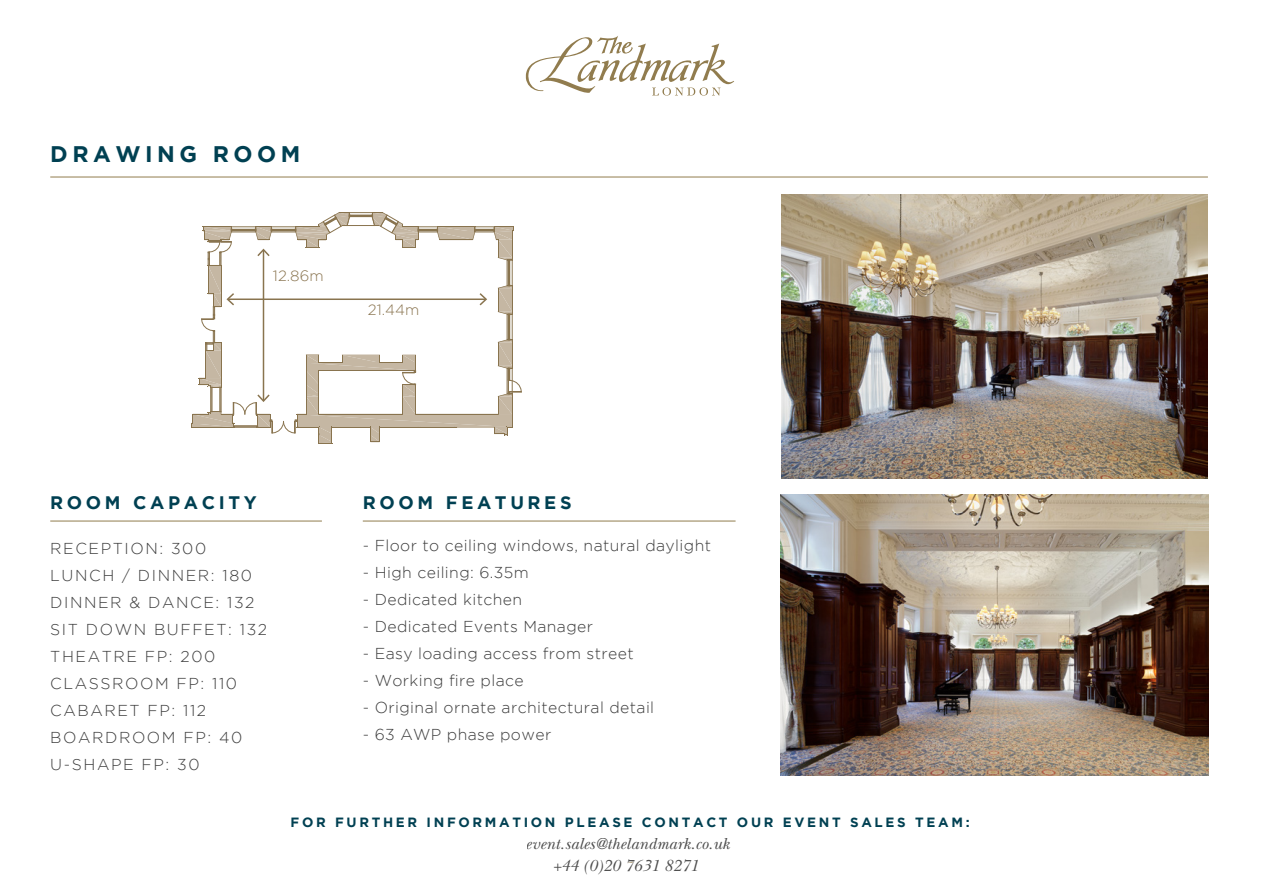
<style>
.page{position:relative;width:1263px;height:893px;background:#fff}
.page>*{position:absolute;margin:0;border:0;box-sizing:border-box;transform-origin:0 0}
.t1{font:700 22.5px "Gotham";letter-spacing:.2em;color:#004052}
.t2{font:700 18.15px "Gotham";letter-spacing:.2em;color:#004052}
.t3{font:italic 16.65px/21.8px "New Baskerville ITC Std";color:#000;text-align:center}
.t4{font:300 15.75px "Gotham";letter-spacing:.025em;color:#3b3b3b}
.t5{font:300 15.75px/27px "Gotham";letter-spacing:.1em;color:#3b3b3b}
.t6{font:300 15px "Gotham";color:#89744f}
.t7{font:700 13.35px "Gotham";letter-spacing:.2em;color:#004052}
</style>
<div class="page">
<svg style="left:526px;top:36px;width:208px;height:60px"></svg>
<hr style="left:50px;top:177px;width:1158px;height:1px;background:#917c4e">
<img style="left:782px;top:194px;width:426px;height:284px">
<img style="left:781px;top:494px;width:428px;height:282px">
<hr style="left:50px;top:521px;width:272px;height:1px;background:#917c4e">
<hr style="left:363px;top:521px;width:372px;height:1px;background:#917c4e">
<svg style="left:191px;top:212px;width:331px;height:232px"></svg>
<h1 class="t1" style="left:50px;top:141px;width:252px">DRAWING ROOM</h1>
<p class="t6" style="left:273px;top:267px;width:52px">12.86m</p>
<p class="t6" style="left:368px;top:302px;width:53px">21.44m</p>
<p class="t2" style="left:50px;top:492px;width:208px">ROOM CAPACITY</p>
<p class="t2" style="left:363px;top:492px;width:210px">ROOM FEATURES</p>
<p class="t5" style="left:50px;top:535px;width:218px">RECEPTION: 300<br>LUNCH / DINNER: 180<br>DINNER &amp; DANCE: 132<br>SIT DOWN BUFFET: 132<br>THEATRE FP: 200<br>CLASSROOM FP: 110<br>CABARET FP: 112<br>BOARDROOM FP: 40<br>U-SHAPE FP: 30</p>
<p class="t4" style="left:363px;top:537px;width:350px">- Floor to ceiling windows, natural daylight</p>
<p class="t4" style="left:363px;top:564px;width:168px">- High ceiling: 6.35m</p>
<p class="t4" style="left:363px;top:591px;width:161px">- Dedicated kitchen</p>
<p class="t4" style="left:363px;top:618px;width:232px">- Dedicated Events Manager</p>
<p class="t4" style="left:363px;top:645px;width:272px">- Easy loading access from street</p>
<p class="t4" style="left:363px;top:672px;width:162px">- Working fire place</p>
<p class="t4" style="left:363px;top:699px;width:293px">- Original ornate architectural detail</p>
<p class="t4" style="left:363px;top:726px;width:190px">- 63 AWP phase power</p>
<p class="t7" style="left:291px;top:815px;width:680px">FOR FURTHER INFORMATION PLEASE CONTACT OUR EVENT SALES TEAM:</p>
<p class="t3" style="left:526px;top:833px;width:205px">event.sales@thelandmark.co.uk +44 (0)20 7631 8271</p>
</div>
